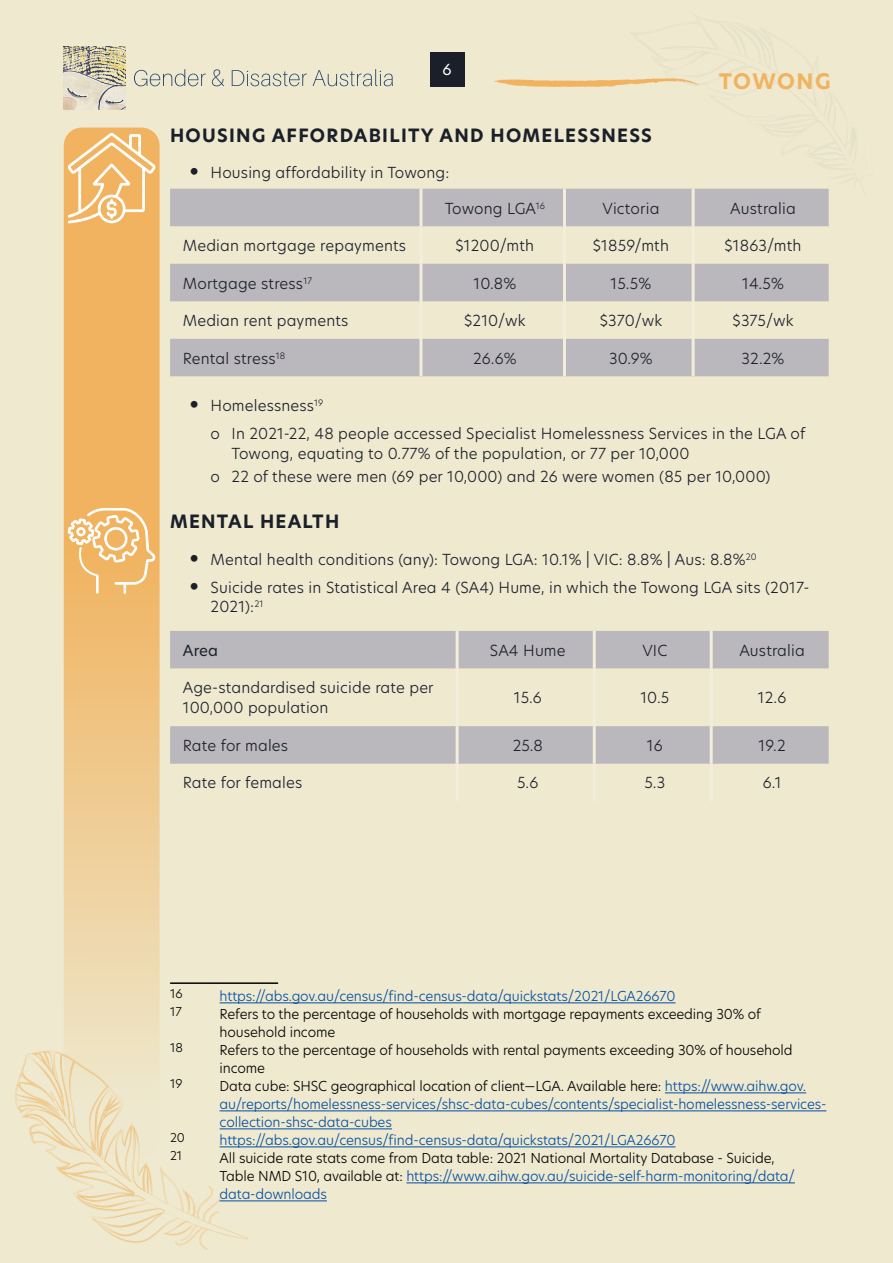
<style>
.page{position:relative;width:893px;height:1263px;background:#eee9cf}
.page>*{position:absolute;margin:0;border:0;box-sizing:border-box;transform-origin:0 0}
.t1{font:700 21px "New Hero";letter-spacing:.06em;color:#f1b35f}
.t2{font:700 18px "New Hero";letter-spacing:.07em;color:#1b1f2a}
.t3{font:300 15px/28px "New Hero";letter-spacing:.01em;color:#1b1f2a}
.t4{font:15px "New Hero";color:#1b1f2a}
.t5{font:15px "New Hero";color:#fff}
.t6{font:300 13.5px/18px "New Hero";letter-spacing:-.01em;color:#000}
.t7{font:300 13.5px/18px "New Hero";letter-spacing:-.01em;color:#034ea2}
.t8{font:300 12px "New Hero";letter-spacing:-.01em;color:#000}
.s1{font-family:"Arial";font-weight:400;font-size:27px}
.s2{color:#000}
.s3{color:#034ea2}
</style>
<div class="page">
<div style="left:430px;top:52px;width:34px;height:34px;background:#1b1f2a"></div>
<svg style="left:628px;top:188px;width:200px;height:1px"></svg>
<svg style="left:202px;top:1110px;width:58px;height:140px"></svg>
<svg style="left:15px;top:1050px;width:187px;height:196px"></svg>
<svg style="left:64px;top:128px;width:96px;height:1029px;background:#efc789"></svg>
<svg style="left:134px;top:69px;width:72px;height:17px"></svg>
<svg style="left:212px;top:69px;width:12px;height:17px"></svg>
<svg style="left:232px;top:70px;width:75px;height:16px"></svg>
<svg style="left:313px;top:69px;width:80px;height:17px"></svg>
<img style="left:64px;top:47px;width:62px;height:62px">
<svg style="left:495px;top:78px;width:204px;height:9px"></svg>
<hr style="left:170px;top:982px;width:108px;height:2px;background:#000">
<hr style="left:220px;top:1002px;width:456px;height:1px;background:#034ea2">
<hr style="left:665px;top:1092px;width:141px;height:1px;background:#034ea2">
<hr style="left:220px;top:1110px;width:606px;height:1px;background:#034ea2">
<hr style="left:220px;top:1128px;width:172px;height:1px;background:#034ea2">
<hr style="left:220px;top:1146px;width:456px;height:1px;background:#034ea2">
<hr style="left:406px;top:1182px;width:389px;height:1px;background:#034ea2">
<hr style="left:220px;top:1200px;width:107px;height:1px;background:#034ea2">
<svg style="left:170px;top:189px;width:659px;height:187px;fill:#bab8bc"></svg>
<hr style="left:692px;top:189px;width:3px;height:37px;background:#f3eedb">
<hr style="left:692px;top:226px;width:3px;height:38px;background:#f3eedb">
<hr style="left:692px;top:264px;width:3px;height:37px;background:#f3eedb">
<hr style="left:692px;top:301px;width:3px;height:38px;background:#f3eedb">
<hr style="left:692px;top:339px;width:3px;height:37px;background:#f3eedb">
<hr style="left:563px;top:189px;width:3px;height:37px;background:#f3eedb">
<hr style="left:563px;top:226px;width:3px;height:38px;background:#f3eedb">
<hr style="left:563px;top:264px;width:3px;height:37px;background:#f3eedb">
<hr style="left:563px;top:301px;width:3px;height:38px;background:#f3eedb">
<hr style="left:563px;top:339px;width:3px;height:37px;background:#f3eedb">
<hr style="left:419px;top:189px;width:3px;height:37px;background:#f3eedb">
<hr style="left:419px;top:226px;width:3px;height:38px;background:#f3eedb">
<hr style="left:419px;top:264px;width:3px;height:37px;background:#f3eedb">
<hr style="left:419px;top:301px;width:3px;height:38px;background:#f3eedb">
<hr style="left:419px;top:339px;width:3px;height:37px;background:#f3eedb">
<svg style="left:170px;top:631px;width:659px;height:133px;fill:#bab8bc"></svg>
<hr style="left:710px;top:631px;width:3px;height:37px;background:#f3eedb">
<hr style="left:710px;top:668px;width:3px;height:58px;background:#f3eedb">
<hr style="left:710px;top:726px;width:3px;height:38px;background:#f3eedb">
<hr style="left:710px;top:764px;width:3px;height:37px;background:#f3eedb">
<hr style="left:593px;top:631px;width:3px;height:37px;background:#f3eedb">
<hr style="left:593px;top:668px;width:3px;height:58px;background:#f3eedb">
<hr style="left:593px;top:726px;width:3px;height:38px;background:#f3eedb">
<hr style="left:593px;top:764px;width:3px;height:37px;background:#f3eedb">
<hr style="left:456px;top:631px;width:3px;height:37px;background:#f3eedb">
<hr style="left:456px;top:668px;width:3px;height:58px;background:#f3eedb">
<hr style="left:456px;top:726px;width:3px;height:38px;background:#f3eedb">
<hr style="left:456px;top:764px;width:3px;height:37px;background:#f3eedb">
<svg style="left:67px;top:132px;width:88px;height:92px;background:#f3c280"></svg>
<svg style="left:68px;top:508px;width:87px;height:86px;background:#f3c381"></svg>
<p class="t5" style="left:442px;top:59px;width:11px">6</p>
<p class="t2" style="left:170px;top:123px;width:483px">HOUSING AFFORDABILITY AND HOMELESSNESS</p>
<h1 class="t1" style="left:719px;top:67px;width:113px">TOWONG</h1>
<p class="t3" style="left:190px;top:159px;width:261px"><span class="s1">•</span> Housing affordability in Towong:</p>
<p class="t3" style="left:445px;top:194px;width:102px">Towong LGA<sup>16</sup></p>
<p class="t3" style="left:602px;top:194px;width:58px">Victoria</p>
<p class="t3" style="left:730px;top:194px;width:67px">Australia</p>
<p class="t3" style="left:183px;top:231px;width:225px">Median mortgage repayments</p>
<p class="t3" style="left:456px;top:231px;width:80px">$1200/mth</p>
<p class="t3" style="left:593px;top:231px;width:77px">$1859/mth</p>
<p class="t3" style="left:725px;top:231px;width:78px">$1863/mth</p>
<p class="t3" style="left:183px;top:269px;width:131px">Mortgage stress<sup>17</sup></p>
<p class="t3" style="left:473px;top:269px;width:44px">10.8%</p>
<p class="t3" style="left:611px;top:269px;width:42px">15.5%</p>
<p class="t3" style="left:742px;top:269px;width:43px">14.5%</p>
<p class="t3" style="left:183px;top:306px;width:167px">Median rent payments</p>
<p class="t3" style="left:464px;top:306px;width:63px">$210/wk</p>
<p class="t3" style="left:600px;top:306px;width:64px">$370/wk</p>
<p class="t3" style="left:733px;top:306px;width:63px">$375/wk</p>
<p class="t3" style="left:183px;top:344px;width:104px">Rental stress<sup>18</sup></p>
<p class="t3" style="left:473px;top:344px;width:45px">26.6%</p>
<p class="t3" style="left:609px;top:344px;width:45px">30.9%</p>
<p class="t3" style="left:742px;top:344px;width:44px">32.2%</p>
<p class="t3" style="left:211px;top:391px;width:596px;text-indent:-21px"><span class="s1">•</span> Homelessness<sup>19<br></sup>o In 2021-22, 48 people accessed Specialist Homelessness Services in the LGA of</p>
<p class="t3" style="left:211px;top:441px;width:561px;line-height:23.7px;text-indent:21px">Towong, equating to 0.77% of the population, or 77 per 10,000<br>o 22 of these were men (69 per 10,000) and 26 were women (85 per 10,000)</p>
<p class="t2" style="left:170px;top:509px;width:171px">MENTAL HEALTH</p>
<p class="t3" style="left:190px;top:545px;width:569px"><span class="s1">•</span> Mental health conditions (any): Towong LGA: 10.1% | VIC: 8.8% | Aus: 8.8%<sup>20</sup></p>
<p class="t3" style="left:211px;top:577px;width:600px;line-height:19.5px;text-indent:-21px"><span class="s1">•</span> Suicide rates in Statistical Area 4 (SA4) Hume, in which the Towong LGA sits (2017-<br>2021):<sup>21</sup></p>
<p class="t4" style="left:183px;top:640px;width:37px">Area</p>
<p class="t3" style="left:490px;top:636px;width:77px">SA4 Hume</p>
<p class="t3" style="left:642px;top:636px;width:27px">VIC</p>
<p class="t3" style="left:739px;top:636px;width:67px">Australia</p>
<p class="t3" style="left:183px;top:677px;width:252px;line-height:20.2px">Age-standardised suicide rate per<br>100,000 population</p>
<p class="t3" style="left:514px;top:683px;width:30px">15.6</p>
<p class="t3" style="left:640px;top:683px;width:30px">10.5</p>
<p class="t3" style="left:758px;top:683px;width:30px">12.6</p>
<p class="t3" style="left:183px;top:731px;width:107px">Rate for males</p>
<p class="t3" style="left:513px;top:731px;width:32px">25.8</p>
<p class="t3" style="left:647px;top:731px;width:17px">16</p>
<p class="t3" style="left:759px;top:731px;width:29px">19.2</p>
<p class="t3" style="left:183px;top:768px;width:121px">Rate for females</p>
<p class="t3" style="left:517px;top:768px;width:23px">5.6</p>
<p class="t3" style="left:644px;top:768px;width:22px">5.3</p>
<p class="t3" style="left:763px;top:768px;width:20px">6.1</p>
<p class="t8" style="left:170px;top:985px;width:14px">16</p>
<p class="t7" style="left:220px;top:987px;width:457px">https://abs.gov.au/census/find-census-data/quickstats/2021/LGA26670</p>
<p class="t8" style="left:170px;top:1003px;width:13px">17</p>
<p class="t6" style="left:220px;top:1005px;width:543px">Refers to the percentage of households with mortgage repayments exceeding 30% of household income</p>
<p class="t8" style="left:170px;top:1039px;width:14px">18</p>
<p class="t6" style="left:220px;top:1041px;width:574px">Refers to the percentage of households with rental payments exceeding 30% of household income</p>
<p class="t8" style="left:170px;top:1075px;width:14px">19</p>
<p class="t7" style="left:220px;top:1077px;width:608px"><span class="s2">Data cube: SHSC geographical location of client—LGA. Available here:</span> https://www.aihw.gov. au/reports/homelessness-services/shsc-data-cubes/contents/specialist-homelessness-services&shy;collection-shsc-data-cubes</p>
<p class="t8" style="left:170px;top:1129px;width:16px">20</p>
<p class="t7" style="left:220px;top:1131px;width:457px">https://abs.gov.au/census/find-census-data/quickstats/2021/LGA26670</p>
<p class="t8" style="left:170px;top:1147px;width:14px">21</p>
<p class="t6" style="left:220px;top:1149px;width:577px">All suicide rate stats come from Data table: 2021 National Mortality Database - Suicide,<br>Table NMD S10, available at: <span class="s3">https://www.aihw.gov.au/suicide-self-harm-monitoring/data/ data-downloads</span></p>
</div>
